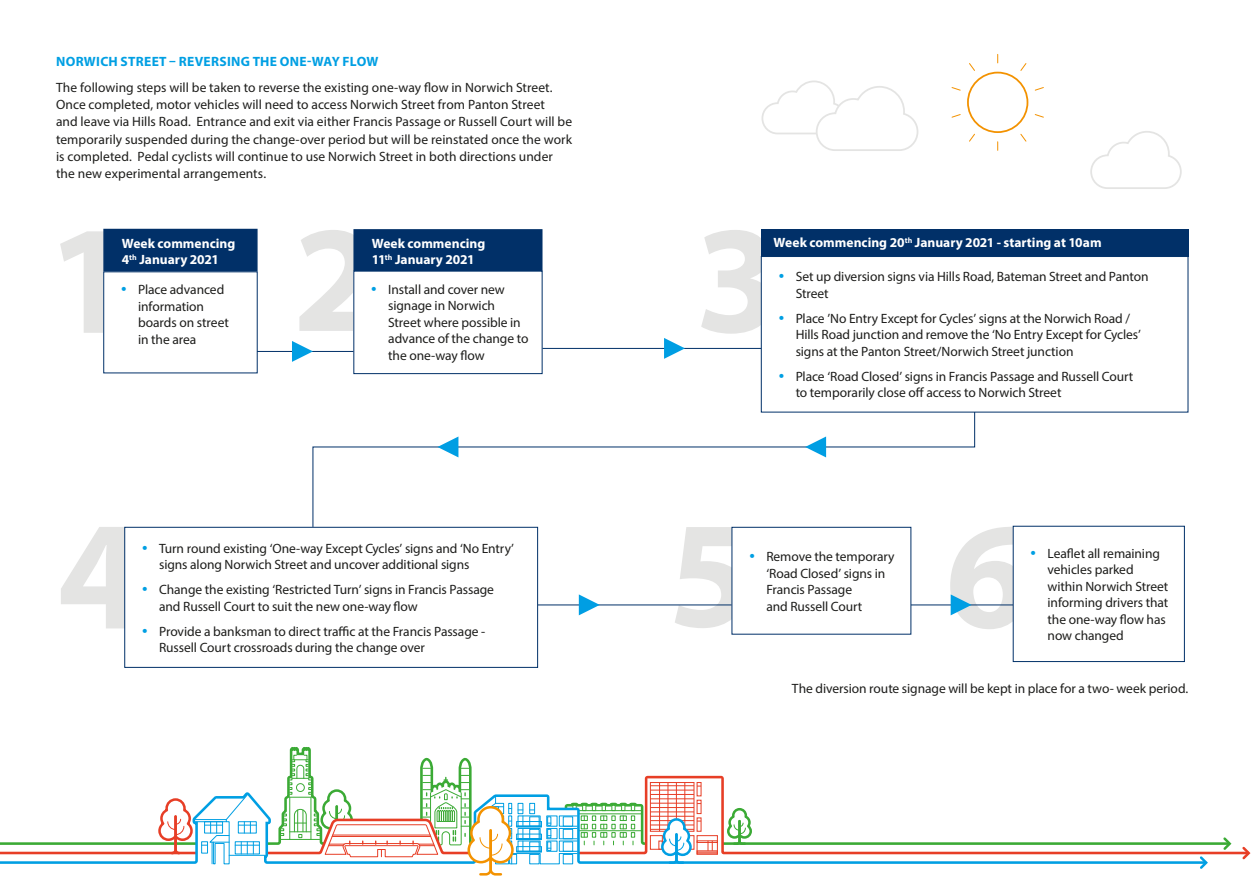
<style>
.page{position:relative;width:1259px;height:893px;background:#fff}
.page>*{position:absolute;margin:0;border:0;box-sizing:border-box;transform-origin:0 0}
.t1{font:13.5px/16.5px "Myriad Pro";letter-spacing:-.005em;color:#1d1d1b}
.t2{font:700 13.5px/16.5px "Myriad Pro";color:#fff}
.t3{font:700 13.5px "Myriad Pro";letter-spacing:.02em;color:#009fe3}
.s1{font-size:19.5px;color:#009fe3}
</style>
<div class="page">
<svg style="left:312px;top:397px;width:663px;height:131px"></svg>
<div style="left:650px;top:782px;width:44px;height:50px;border:1px solid #e73e26"></div>
<hr style="left:650px;top:785px;width:44px;height:1px;background:#e73e26">
<hr style="left:684px;top:782px;width:1px;height:49px;background:#e73e26">
<hr style="left:676px;top:782px;width:1px;height:49px;background:#e73e26">
<hr style="left:667px;top:782px;width:1px;height:49px;background:#e73e26">
<hr style="left:659px;top:782px;width:1px;height:49px;background:#e73e26">
<svg style="left:0;top:795px;width:1251px;height:70px"></svg>
<hr style="left:195px;top:821px;width:31px;height:1px;background:#009fe3">
<hr style="left:195px;top:819px;width:31px;height:1px;background:#009fe3">
<div style="left:235px;top:841px;width:25px;height:13px;border:1px solid #009fe3"></div>
<hr style="left:229px;top:855px;width:36px;height:1px;background:#009fe3">
<svg style="left:202px;top:794px;width:57px;height:70px"></svg>
<div style="left:201px;top:841px;width:7px;height:12px;border:1px solid #009fe3"></div>
<svg style="left:1197px;top:854px;width:12px;height:15px"></svg>
<svg style="left:658px;top:817px;width:59px;height:48px"></svg>
<svg style="left:281px;top:748px;width:354px;height:128px"></svg>
<svg style="left:674px;top:527px;width:57px;height:101px"></svg>
<svg style="left:701px;top:230px;width:60px;height:104px"></svg>
<svg style="left:60px;top:231px;width:43px;height:102px"></svg>
<svg style="left:299px;top:230px;width:54px;height:101px"></svg>
<div style="left:353px;top:229px;width:189px;height:42px;background:#013068;border:2px solid #013068"></div>
<div style="left:103px;top:271px;width:155px;height:102px;border:1px solid #013068"></div>
<div style="left:353px;top:271px;width:189px;height:103px;border:1px solid #013068"></div>
<div style="left:103px;top:229px;width:154px;height:42px;background:#013068"></div>
<hr style="left:257px;top:351px;width:96px;height:1px;background:#013068">
<svg style="left:292px;top:341px;width:21px;height:21px"></svg>
<hr style="left:537px;top:605px;width:194px;height:1px;background:#013068">
<svg style="left:579px;top:594px;width:21px;height:21px"></svg>
<div style="left:761px;top:230px;width:427px;height:26px;background:#013068"></div>
<div style="left:761px;top:256px;width:427px;height:156px;background:#fff"></div>
<div style="left:761px;top:256px;width:427px;height:156px;border:1px solid #013068"></div>
<hr style="left:542px;top:348px;width:219px;height:1px;background:#013068">
<svg style="left:664px;top:338px;width:21px;height:21px"></svg>
<hr style="left:900px;top:605px;width:128px;height:1px;background:#013068">
<svg style="left:950px;top:527px;width:62px;height:102px"></svg>
<div style="left:732px;top:527px;width:179px;height:107px;background:#fff"></div>
<div style="left:731px;top:527px;width:180px;height:107px;border:1px solid #013068"></div>
<svg style="left:61px;top:527px;width:63px;height:101px"></svg>
<div style="left:124px;top:527px;width:414px;height:141px;border:1px solid #013068"></div>
<svg style="left:437px;top:436px;width:21px;height:21px"></svg>
<svg style="left:805px;top:436px;width:21px;height:21px"></svg>
<div style="left:1013px;top:526px;width:171px;height:136px;background:#fff"></div>
<svg style="left:1090px;top:131px;width:92px;height:58px"></svg>
<svg style="left:761px;top:80px;width:158px;height:71px"></svg>
<svg style="left:951px;top:54px;width:93px;height:97px"></svg>
<p class="t3" style="left:56px;top:53px;width:324px">NORWICH STREET – REVERSING THE ONE-WAY FLOW</p>
<p class="t1" style="left:56px;top:79px;width:517px;line-height:17.2px">The following steps will be taken to reverse the existing one-way flow in Norwich Street.<br>Once completed, motor vehicles will need to access Norwich Street from Panton Street<br>and leave via Hills Road. Entrance and exit via either Francis Passage or Russell Court will be temporarily suspended during the change-over period but will be reinstated once the work is completed. Pedal cyclists will continue to use Norwich Street in both directions under the new experimental arrangements.</p>
<p class="t2" style="left:122px;top:235px;width:115px">Week commencing<br>4<sup>th</sup> January 2021</p>
<p class="t2" style="left:773px;top:234px;width:329px">Week commencing 20<sup>th</sup> January 2021 - starting at 10am</p>
<p class="t1" style="left:795px;top:268px;width:354px;text-indent:-17px"><span class="s1">•</span> Set up diversion signs via Hills Road, Bateman Street and Panton<br>Street</p>
<p class="t1" style="left:795px;top:310px;width:347px;text-indent:-17px"><span class="s1">•</span> Place ’No Entry Except for Cycles’ signs at the Norwich Road /<br>Hills Road junction and remove the ‘No Entry Except for Cycles’ signs at the Panton Street/Norwich Street junction</p>
<p class="t1" style="left:795px;top:368px;width:339px;text-indent:-17px"><span class="s1">•</span> Place ‘Road Closed’ signs in Francis Passage and Russell Court to temporarily close off access to Norwich Street</p>
<p class="t2" style="left:372px;top:235px;width:115px">Week commencing<br>11<sup>th</sup> January 2021</p>
<p class="t1" style="left:138px;top:281px;width:92px;text-indent:-17px"><span class="s1">•</span> Place advanced information boards on street in the area</p>
<p class="t1" style="left:388px;top:281px;width:142px;text-indent:-17px"><span class="s1">•</span> Install and cover new signage in Norwich<br>Street where possible in advance of the change to the one-way flow</p>
<p class="t1" style="left:159px;top:540px;width:356px;text-indent:-17px"><span class="s1">•</span> Turn round existing ‘One-way Except Cycles’ signs and ‘No Entry’ signs along Norwich Street and uncover additional signs</p>
<p class="t1" style="left:159px;top:581px;width:336px;text-indent:-17px"><span class="s1">•</span> Change the existing ‘Restricted Turn’ signs in Francis Passage and Russell Court to suit the new one-way flow</p>
<p class="t1" style="left:159px;top:623px;width:328px;text-indent:-17px"><span class="s1">•</span> Provide a banksman to direct traffic at the Francis Passage -<br>Russell Court crossroads during the change over</p>
<p class="t1" style="left:766px;top:548px;width:130px;text-indent:-17px"><span class="s1">•</span> Remove the temporary ‘Road Closed’ signs in<br>Francis Passage<br>and Russell Court</p>
<p class="t1" style="left:1047px;top:545px;width:122px;text-indent:-17px"><span class="s1">•</span> Leaflet all remaining vehicles parked within Norwich Street informing drivers that the one-way flow has now changed</p>
<p class="t1" style="left:792px;top:680px;width:398px">The diversion route signage will be kept in place for a two- week period.</p>
</div>
